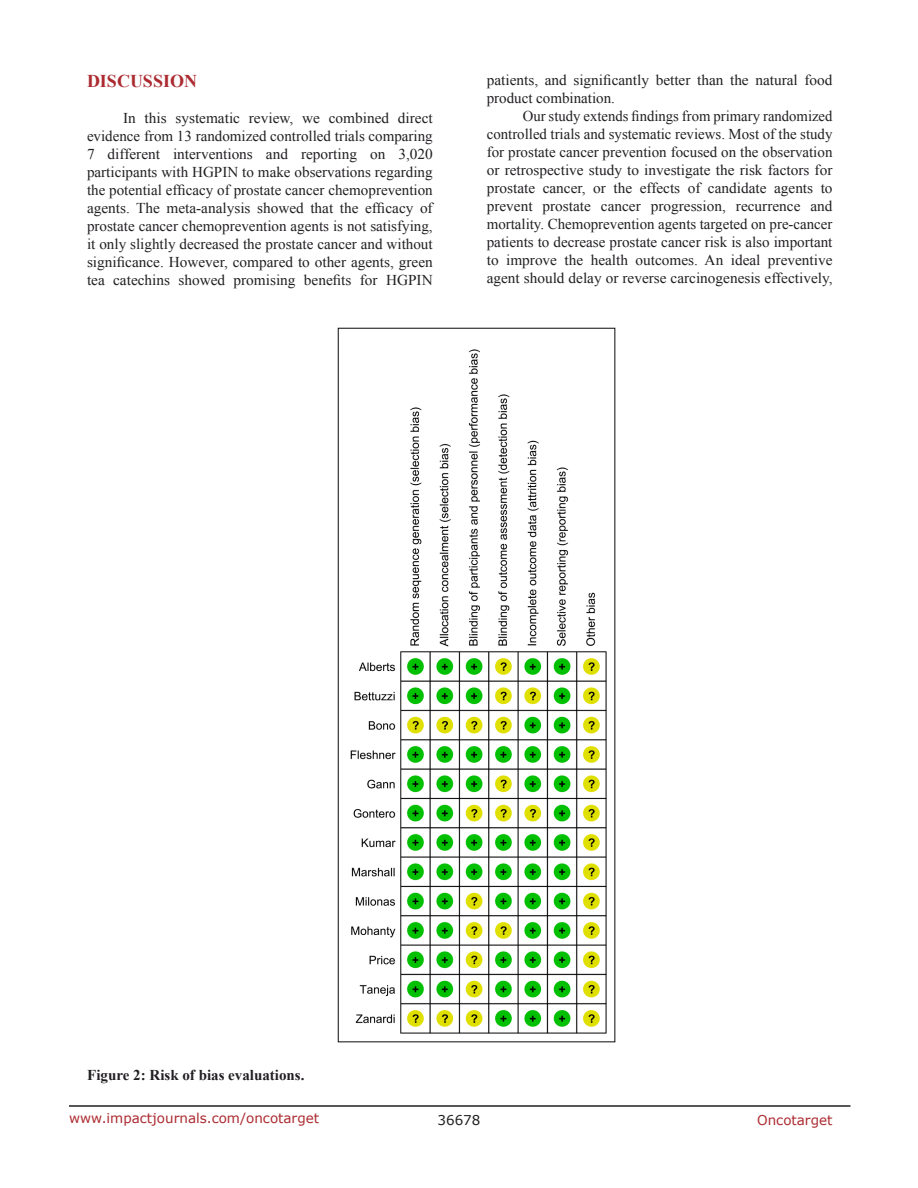
<style>
.page{position:relative;width:918px;height:1188px;background:#fff}
.page>*{position:absolute;margin:0;border:0;box-sizing:border-box;transform-origin:0 0}
.t1{font:700 18px "Times New Roman";color:#ac2b31}
.t2{font:15px/18px "Times New Roman";color:#221f22;text-align:justify}
.t3{font:700 15px "Times New Roman";color:#221f22}
.t4{font:13.5px "Verdana";color:#ac2b31}
.t5{font:13.5px "Verdana";color:#221f22}
</style>
<div class="page">
<hr style="left:69px;top:1105px;width:781px;height:2px;background:#231f20">
<img style="left:337px;top:327px;width:279px;height:716px">
<p class="t1" style="left:87px;top:69px;width:112px">DISCUSSION</p>
<p class="t2" style="left:87px;top:109px;width:347px;text-indent:36px">In this systematic review, we combined direct evidence from 13 randomized controlled trials comparing 7 different interventions and reporting on 3,020 participants with HGPIN to make observations regarding the potential efficacy of prostate cancer chemoprevention agents. The meta-analysis showed that the efficacy of prostate cancer chemoprevention agents is not satisfying, it only slightly decreased the prostate cancer and without significance. However, compared to other agents, green tea catechins showed promising benefits for HGPIN</p>
<p class="t2" style="left:487px;top:71px;width:347px">patients, and significantly better than the natural food product combination.</p>
<p class="t2" style="left:487px;top:107px;width:347px;text-indent:36px">Our study extends findings from primary randomized controlled trials and systematic reviews. Most of the study for prostate cancer prevention focused on the observation or retrospective study to investigate the risk factors for prostate cancer, or the effects of candidate agents to prevent prostate cancer progression, recurrence and mortality. Chemoprevention agents targeted on pre-cancer patients to decrease prostate cancer risk is also important to improve the health outcomes. An ideal preventive agent should delay or reverse carcinogenesis effectively,</p>
<p class="t3" style="left:87px;top:1064px;width:219px">Figure 2: Risk of bias evaluations.</p>
<p class="t4" style="left:69px;top:1109px;width:252px">www.impactjournals.com/oncotarget</p>
<p class="t5" style="left:438px;top:1111px;width:44px">36678</p>
<p class="t4" style="left:757px;top:1111px;width:77px">Oncotarget</p>
</div>
